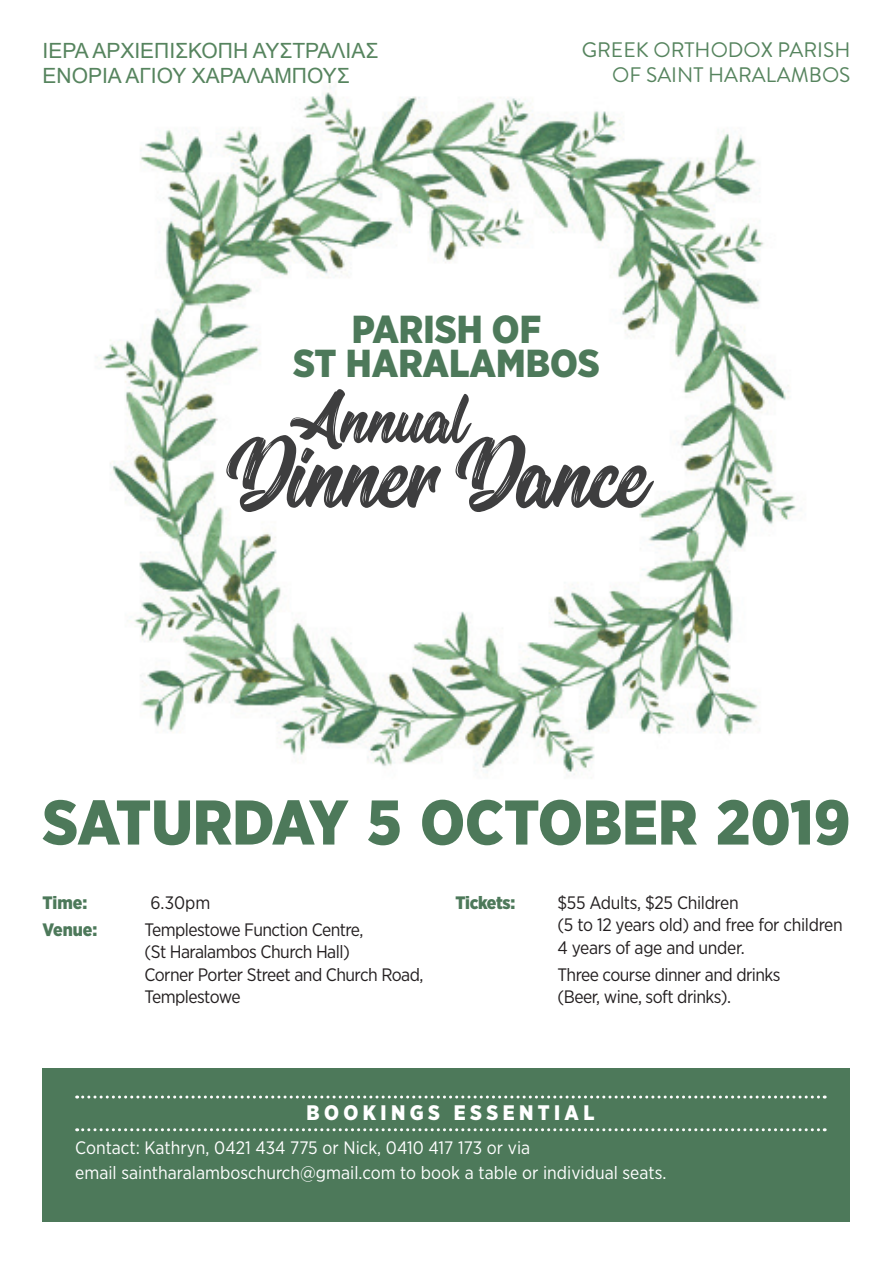
<style>
.page{position:relative;width:893px;height:1263px;background:#fff}
.page>*{position:absolute;margin:0;border:0;box-sizing:border-box;transform-origin:0 0}
.t1{font:121.5px "Oraqle Script";letter-spacing:-.01em;color:#3e3e3f}
.t2{font:90px "Oraqle Script";color:#3e3e3f}
.t3{font:900 63px "Gotham Narrow";color:#4d795a}
.t4{font:900 39px/34.5px "Gotham Narrow";color:#4d795a;text-align:center}
.t5{font:21px/25.2px "Arial";color:#56845e}
.t6{font:21px/25.2px "Brandon Grotesque";color:#56845e;text-align:right}
.t7{font:900 21px "Gotham Narrow";letter-spacing:.21em;color:#fff}
.t8{font:18px/22.5px "Gotham Narrow";letter-spacing:-.03em;color:#231f20}
.t9{font:18px/25.5px "Gotham Narrow";color:#fff}
.t10{font:900 18px "Gotham Narrow";letter-spacing:-.02em;color:#4d795a}
</style>
<div class="page">
<img style="left:95px;top:86px;width:707px;height:689px">
<div style="left:43px;top:1068px;width:807px;height:153px;background:#4d795a"></div>
<svg style="left:77px;top:1095px;width:748px;height:3px"></svg>
<svg style="left:77px;top:1128px;width:748px;height:3px"></svg>
<p class="t5" style="left:43px;top:38px;width:337px">ΙΕΡΑ ΑΡΧΙΕΠΙΣΚΟΠΗ ΑΥΣΤΡΑΛΙΑΣ<br>ΕΝΟΡΙΑ ΑΓΙΟΥ ΧΑΡΑΛΑΜΠΟΥΣ</p>
<p class="t6" style="left:582px;top:38px;width:270px">GREEK ORTHODOX PARISH<br>OF SAINT HARALAMBOS</p>
<h3 class="t4" style="left:293px;top:311px;width:308px">PARISH OF<br>ST HARALAMBOS</h3>
<h2 class="t2" style="left:290px;top:375px;width:176px">Annual</h2>
<h1 class="t1" style="left:226px;top:416px;width:422px">Dinner Dance</h1>
<h3 class="t3" style="left:43px;top:781px;width:809px">SATURDAY 5 OCTOBER 2019</h3>
<p class="t10" style="left:43px;top:891px;width:46px">Time:</p>
<p class="t8" style="left:151px;top:891px;width:61px">6.30pm</p>
<p class="t10" style="left:43px;top:917px;width:56px">Venue:</p>
<p class="t8" style="left:145px;top:918px;width:280px">Templestowe Function Centre,<br>(St Haralambos Church Hall)<br>Corner Porter Street and Church Road,<br>Templestowe</p>
<p class="t10" style="left:455px;top:891px;width:61px">Tickets:</p>
<p class="t8" style="left:557px;top:891px;width:287px">$55 Adults, $25 Children<br>(5 to 12 years old) and free for children<br>4 years of age and under.</p>
<p class="t8" style="left:557px;top:963px;width:225px">Three course dinner and drinks (Beer, wine, soft drinks).</p>
<p class="t7" style="left:306px;top:1098px;width:289px">BOOKINGS ESSENTIAL</p>
<p class="t9" style="left:75px;top:1134px;width:593px">Contact: Kathryn, 0421 434 775 or Nick, 0410 417 173 or via<br>email saintharalamboschurch@gmail.com to book a table or individual seats.</p>
</div>
